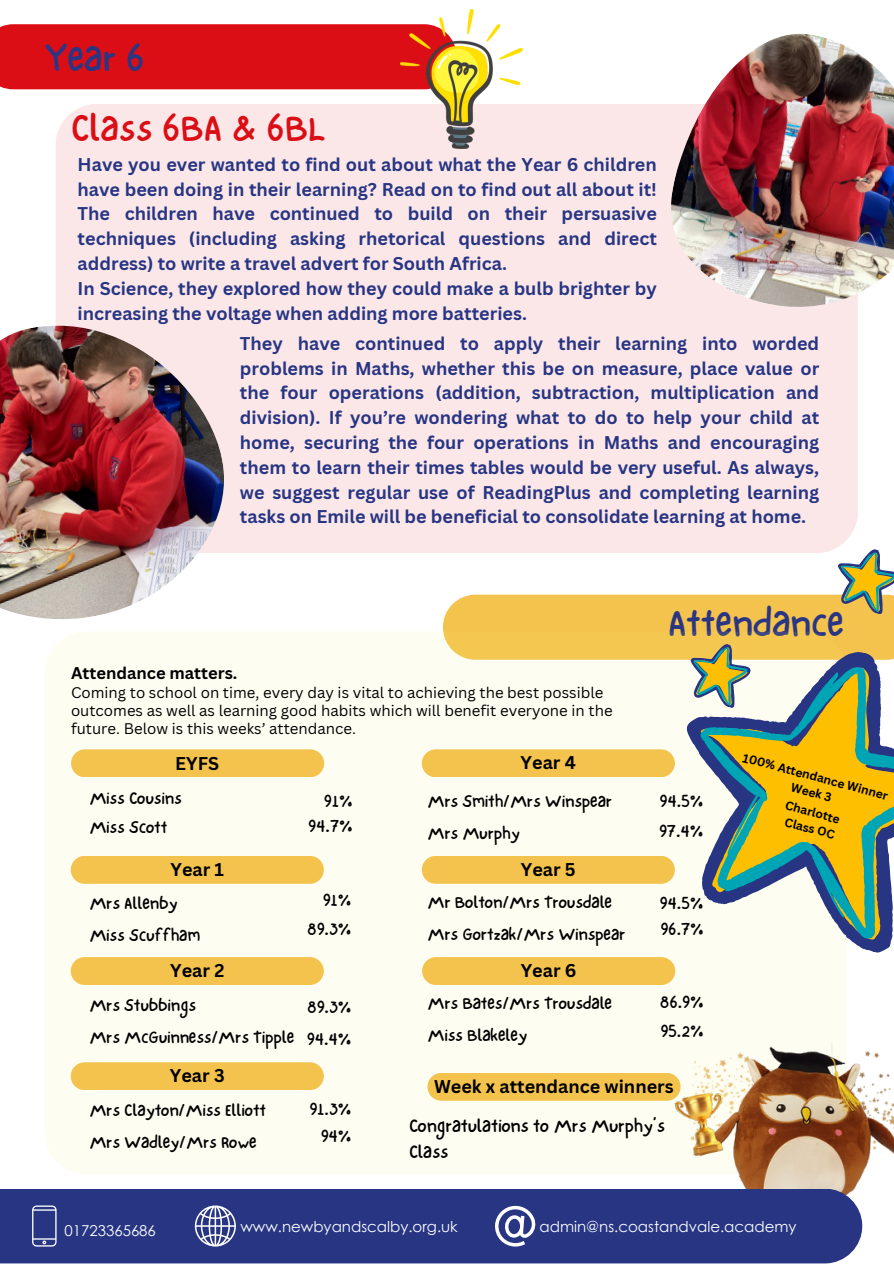
<style>
.page{position:relative;width:894px;height:1264px;background:#fff}
.page>*{position:absolute;margin:0;border:0;box-sizing:border-box;transform-origin:0 0}
.t1{font:39px "NF One Little Font Regular";color:#2a3583}
.t2{font:39px "NF One Little Font Regular";color:#db0e16}
.t3{font:18.75px/25.8px "NF One Little Font Regular";color:#000}
.t4{font:700 18px/24.8px "Canva Sans";color:#273583}
.t5{font:700 18px "Canva Sans";color:#000}
.t6{font:17.4px "NF One Little Font Regular";color:#000}
.t7{font:700 16.5px "Canva Sans";color:#000}
.t8{font:15px/18px "Canva Sans";color:#000}
.t9{font:15px "Century Gothic";color:#fff}
.t10{font:700 12px "Canva Sans";color:#000}
</style>
<div class="page">
<div style="left:56px;top:104px;width:801px;height:449px;background:#fbe7e8"></div>
<div style="left:0;top:24px;width:400px;height:65px;background:#db0e16"></div>
<img style="left:668px;top:33px;width:225px;height:285px">
<img style="left:0;top:321px;width:224px;height:298px">
<div style="left:45px;top:632px;width:801px;height:542px;background:#fefdf2"></div>
<img style="left:686px;top:1042px;width:207px;height:146px">
<div style="left:0;top:1188px;width:861px;height:75px;background:#273583"></div>
<svg style="left:32px;top:1205px;width:25px;height:41px"></svg>
<svg style="left:195px;top:1205px;width:41px;height:41px"></svg>
<svg style="left:494px;top:1205px;width:42px;height:41px"></svg>
<div style="left:71px;top:749px;width:253px;height:28px;background:#f4c34d;border-radius:14px"></div>
<div style="left:71px;top:855px;width:253px;height:28px;background:#f4c34d;border-radius:14px"></div>
<div style="left:71px;top:957px;width:253px;height:28px;background:#f4c34d;border-radius:14px"></div>
<div style="left:71px;top:1062px;width:253px;height:28px;background:#f4c34d;border-radius:14px"></div>
<div style="left:421px;top:749px;width:253px;height:28px;background:#f4c34d;border-radius:14px"></div>
<div style="left:421px;top:855px;width:253px;height:28px;background:#f4c34d;border-radius:14px"></div>
<div style="left:422px;top:957px;width:253px;height:28px;background:#f4c34d;border-radius:14px"></div>
<div style="left:427px;top:1072px;width:253px;height:28px;background:#f4c34d;border-radius:14px"></div>
<img style="left:673px;top:1090px;width:60px;height:68px">
<svg style="left:639px;top:710px;width:243px;height:254px;fill:#fefdf2"></svg>
<svg style="left:660px;top:710px;width:233px;height:240px"></svg>
<svg style="left:443px;top:540px;width:450px;height:170px"></svg>
<img style="left:400px;top:9px;width:122px;height:140px">
<h2 class="t1" style="left:45px;top:35px;width:101px">Year 6</h2>
<h5 class="t2" style="left:71px;top:104px;width:256px">Class 6BA &amp; 6BL</h5>
<h3 class="t4" style="left:78px;top:152px;width:580px">Have you ever wanted to find out about what the Year 6 children have been doing in their learning? Read on to find out all about it!<br>The children have continued to build on their persuasive techniques (including asking rhetorical questions and direct address) to write a travel advert for South Africa.<br>In Science, they explored how they could make a bulb brighter by increasing the voltage when adding more batteries.</h3>
<h3 class="t4" style="left:240px;top:330px;width:580px;text-align:justify">They have continued to apply their learning into worded problems in Maths, whether this be on measure, place value or the four operations (addition, subtraction, multiplication and division). If you’re wondering what to do to help your child at home, securing the four operations in Maths and encouraging them to learn their times tables would be very useful. As always, we suggest regular use of ReadingPlus and completing learning tasks on Emile will be beneficial to consolidate learning at home.</h3>
<p class="t1" style="left:667px;top:600px;width:178px">Attendance</p>
<h3 class="t7" style="left:71px;top:661px;width:168px">Attendance matters.</h3>
<h3 class="t8" style="left:71px;top:683px;width:543px">Coming to school on time, every day is vital to achieving the best possible outcomes as well as learning good habits which will benefit everyone in the future. Below is this weeks’ attendance.</h3>
<p class="t5" style="left:175px;top:750px;width:45px">EYFS</p>
<h4 class="t6" style="left:89px;top:787px;width:94px">Miss Cousins</h4>
<h4 class="t6" style="left:324px;top:790px;width:30px">91%</h4>
<h4 class="t6" style="left:89px;top:816px;width:79px">Miss Scott</h4>
<h3 class="t6" style="left:308px;top:816px;width:46px">94.7%</h3>
<p class="t5" style="left:520px;top:749px;width:57px">Year 4</p>
<h4 class="t6" style="left:427px;top:790px;width:186px">Mrs Smith/Mrs Winspear</h4>
<h4 class="t6" style="left:427px;top:822px;width:94px">Mrs Murphy</h4>
<p class="t6" style="left:659px;top:790px;width:45px">94.5%</p>
<p class="t6" style="left:659px;top:821px;width:46px">97.4%</p>
<h4 class="t10" style="left:745px;top:749px;width:151px;rotate:15deg">100% Attendance Winner</h4>
<h4 class="t10" style="left:793px;top:778px;width:43px;rotate:15deg">Week 3</h4>
<h4 class="t10" style="left:787px;top:796px;width:58px;rotate:15deg">Charlotte</h4>
<h4 class="t10" style="left:787px;top:813px;width:53px;rotate:15deg">Class OC</h4>
<p class="t5" style="left:170px;top:856px;width:55px">Year 1</p>
<p class="t5" style="left:520px;top:856px;width:56px">Year 5</p>
<h4 class="t6" style="left:89px;top:893px;width:89px">Mrs Allenby</h4>
<h4 class="t6" style="left:89px;top:924px;width:112px">Miss Scuffham</h4>
<h4 class="t6" style="left:322px;top:889px;width:30px">91%</h4>
<h3 class="t6" style="left:307px;top:919px;width:46px">89.3%</h3>
<h3 class="t6" style="left:427px;top:892px;width:186px">Mr Bolton/Mrs Trousdale</h3>
<h4 class="t6" style="left:427px;top:923px;width:199px">Mrs Gortzak/Mrs Winspear</h4>
<h4 class="t6" style="left:659px;top:892px;width:45px;rotate:1deg">94.5%</h4>
<h4 class="t6" style="left:660px;top:918px;width:45px">96.7%</h4>
<h1 class="t5" style="left:170px;top:957px;width:56px">Year 2</h1>
<p class="t5" style="left:520px;top:957px;width:57px">Year 6</p>
<h4 class="t6" style="left:89px;top:995px;width:108px">Mrs Stubbings</h4>
<h3 class="t6" style="left:89px;top:1026px;width:206px">Mrs McGuinness/Mrs Tipple</h3>
<h4 class="t6" style="left:307px;top:996px;width:46px">89.3%</h4>
<h4 class="t6" style="left:307px;top:1028px;width:46px">94.4%</h4>
<h4 class="t6" style="left:427px;top:992px;width:186px">Mrs Bates/Mrs Trousdale</h4>
<h4 class="t6" style="left:427px;top:1024px;width:101px">Miss Blakeley</h4>
<h4 class="t6" style="left:659px;top:991px;width:45px">86.9%</h4>
<h4 class="t6" style="left:660px;top:1021px;width:45px">95.2%</h4>
<p class="t5" style="left:170px;top:1062px;width:56px">Year 3</p>
<h4 class="t6" style="left:89px;top:1099px;width:178px">Mrs Clayton/Miss Elliott</h4>
<h4 class="t6" style="left:89px;top:1131px;width:169px">Mrs Wadley/Mrs Rowe</h4>
<h4 class="t6" style="left:309px;top:1098px;width:44px">91.3%</h4>
<h4 class="t6" style="left:320px;top:1125px;width:32px">94%</h4>
<h4 class="t5" style="left:434px;top:1073px;width:241px">Week x attendance winners</h4>
<h4 class="t3" style="left:409px;top:1112px;width:257px">Congratulations to Mrs Murphy’s<br>Class</h4>
<h3 class="t9" style="left:64px;top:1220px;width:93px">01723365686</h3>
<h3 class="t9" style="left:240px;top:1216px;width:219px">www.newbyandscalby.org.uk</h3>
<h1 class="t9" style="left:539px;top:1216px;width:258px">admin@ns.coastandvale.academy</h1>
</div>
